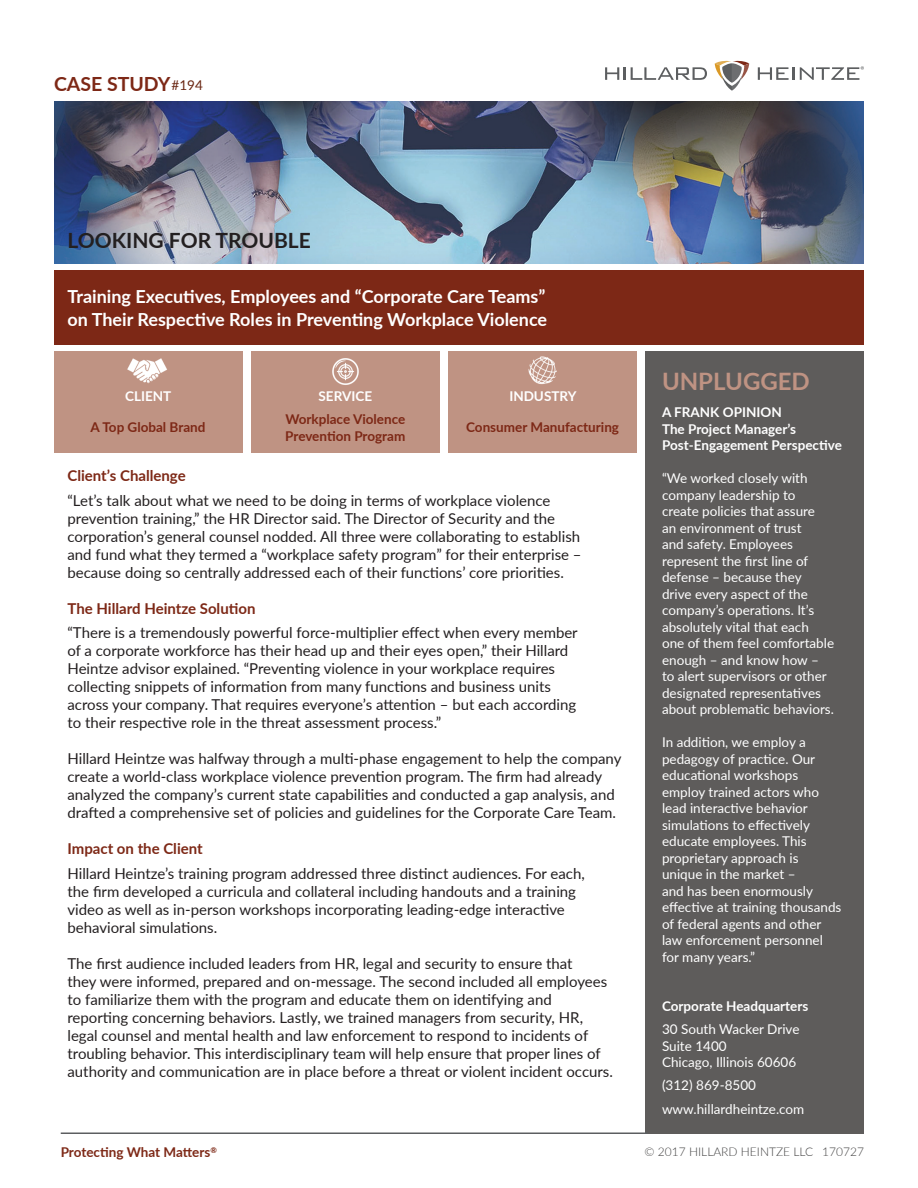
<style>
.page{position:relative;width:918px;height:1188px;background:#fff}
.page>*{position:absolute;margin:0;border:0;box-sizing:border-box;transform-origin:0 0}
.t1{font:700 24px "Lato";color:#bf9383}
.t2{font:700 21px "Lato";color:#231f20}
.t3{font:700 19.5px "Lato";color:#7d2816}
.t4{font:700 18px/22.5px "Lato";color:#fff}
.t5{font:15px/18px "Lato";color:#231f20}
.t6{font:700 15px "Lato";color:#7d2816}
.t7{font:13.5px/16.5px "Lato";color:#fff}
.t8{font:700 13.5px/16.5px "Lato";color:#fff}
.t9{font:700 13.5px/16.5px "Lato";color:#7d2816}
.t10{font:13.5px "Lato";color:#6a2713}
.t11{font:300 12px "Lato";color:#434242}
</style>
<div class="page">
<div style="left:251px;top:351px;width:188px;height:101px;background:#bf9383"></div>
<div style="left:449px;top:351px;width:188px;height:101px;background:#bf9383"></div>
<div style="left:646px;top:351px;width:218px;height:783px;background:#5e5c5b"></div>
<div style="left:54px;top:351px;width:188px;height:101px;background:#bf9383"></div>
<div style="left:54px;top:270px;width:810px;height:74px;background:#7d2816"></div>
<svg style="left:605px;top:67px;width:102px;height:13px"></svg>
<svg style="left:715px;top:61px;width:34px;height:30px"></svg>
<svg style="left:758px;top:66px;width:106px;height:14px"></svg>
<hr style="left:61px;top:1132px;width:587px;height:2px;background:#5c5e60">
<img style="left:127px;top:358px;width:40px;height:26px">
<img style="left:528px;top:356px;width:29px;height:29px">
<img style="left:332px;top:358px;width:27px;height:27px">
<img style="left:54px;top:101px;width:810px;height:162px">
<h3 class="t3" style="left:54px;top:70px;width:118px">CASE STUDY</h3>
<p class="t10" style="left:171px;top:76px;width:33px">#194</p>
<h2 class="t2" style="left:68px;top:225px;width:245px">LOOKING FOR TROUBLE</h2>
<p class="t4" style="left:68px;top:285px;width:481px">Training Executives, Employees and “Corporate Care Teams” on Their Respective Roles in Preventing Workplace Violence</p>
<p class="t8" style="left:125px;top:387px;width:48px">CLIENT</p>
<p class="t8" style="left:319px;top:387px;width:55px">SERVICE</p>
<p class="t8" style="left:509px;top:387px;width:69px">INDUSTRY</p>
<p class="t9" style="left:285px;top:410px;width:122px">Workplace Violence<br>Prevention Program</p>
<p class="t9" style="left:91px;top:419px;width:116px">A Top Global Brand</p>
<p class="t9" style="left:466px;top:419px;width:154px">Consumer Manufacturing</p>
<p class="t6" style="left:68px;top:464px;width:120px">Client’s Challenge</p>
<p class="t5" style="left:68px;top:490px;width:516px">“Let’s talk about what we need to be doing in terms of workplace violence prevention training,” the HR Director said. The Director of Security and the corporation’s general counsel nodded. All three were collaborating to establish and fund what they termed a “workplace safety program” for their enterprise – because doing so centrally addressed each of their functions’ core priorities.</p>
<p class="t6" style="left:68px;top:597px;width:190px">The Hillard Heintze Solution</p>
<p class="t5" style="left:68px;top:623px;width:512px">“There is a tremendously powerful force-multiplier effect when every member of a corporate workforce has their head up and their eyes open,” their Hillard Heintze advisor explained. “Preventing violence in your workplace requires collecting snippets of information from many functions and business units across your company. That requires everyone’s attention – but each according to their respective role in the threat assessment process.”</p>
<p class="t5" style="left:68px;top:749px;width:556px">Hillard Heintze was halfway through a multi-phase engagement to help the company create a world-class workplace violence prevention program. The firm had already analyzed the company’s current state capabilities and conducted a gap analysis, and drafted a comprehensive set of policies and guidelines for the Corporate Care Team.</p>
<p class="t6" style="left:68px;top:838px;width:137px">Impact on the Client</p>
<p class="t5" style="left:68px;top:864px;width:519px">Hillard Heintze’s training program addressed three distinct audiences. For each, the firm developed a curricula and collateral including handouts and a training video as well as in-person workshops incorporating leading-edge interactive behavioral simulations.</p>
<p class="t5" style="left:68px;top:954px;width:547px">The first audience included leaders from HR, legal and security to ensure that<br>they were informed, prepared and on-message. The second included all employees to familiarize them with the program and educate them on identifying and reporting concerning behaviors. Lastly, we trained managers from security, HR, legal counsel and mental health and law enforcement to respond to incidents of troubling behavior. This interdisciplinary team will help ensure that proper lines of authority and communication are in place before a threat or violent incident occurs.</p>
<h1 class="t1" style="left:662px;top:364px;width:149px">UNPLUGGED</h1>
<p class="t8" style="left:662px;top:403px;width:181px">A FRANK OPINION<br>The Project Manager’s<br>Post-Engagement Perspective</p>
<p class="t7" style="left:662px;top:469px;width:174px">“We worked closely with company leadership to create policies that assure<br>an environment of trust<br>and safety. Employees represent the first line of defense – because they drive every aspect of the company’s operations. It’s absolutely vital that each one of them feel comfortable enough – and know how – to alert supervisors or other designated representatives about problematic behaviors.</p>
<p class="t7" style="left:662px;top:733px;width:181px">In addition, we employ a pedagogy of practice. Our educational workshops employ trained actors who lead interactive behavior simulations to effectively educate employees. This proprietary approach is unique in the market –<br>and has been enormously effective at training thousands of federal agents and other law enforcement personnel for many years.”</p>
<p class="t8" style="left:662px;top:997px;width:148px">Corporate Headquarters</p>
<p class="t7" style="left:662px;top:1021px;width:139px">30 South Wacker Drive<br>Suite 1400<br>Chicago, Illinois 60606</p>
<p class="t7" style="left:662px;top:1073px;width:144px;line-height:23.2px">(312) 869-8500 www.hillardheintze.com</p>
<p class="t9" style="left:61px;top:1143px;width:158px">Protecting What Matters<sup>®</sup></p>
<p class="t11" style="left:645px;top:1143px;width:221px">© 2017 HILLARD HEINTZE LLC 170727</p>
</div>
